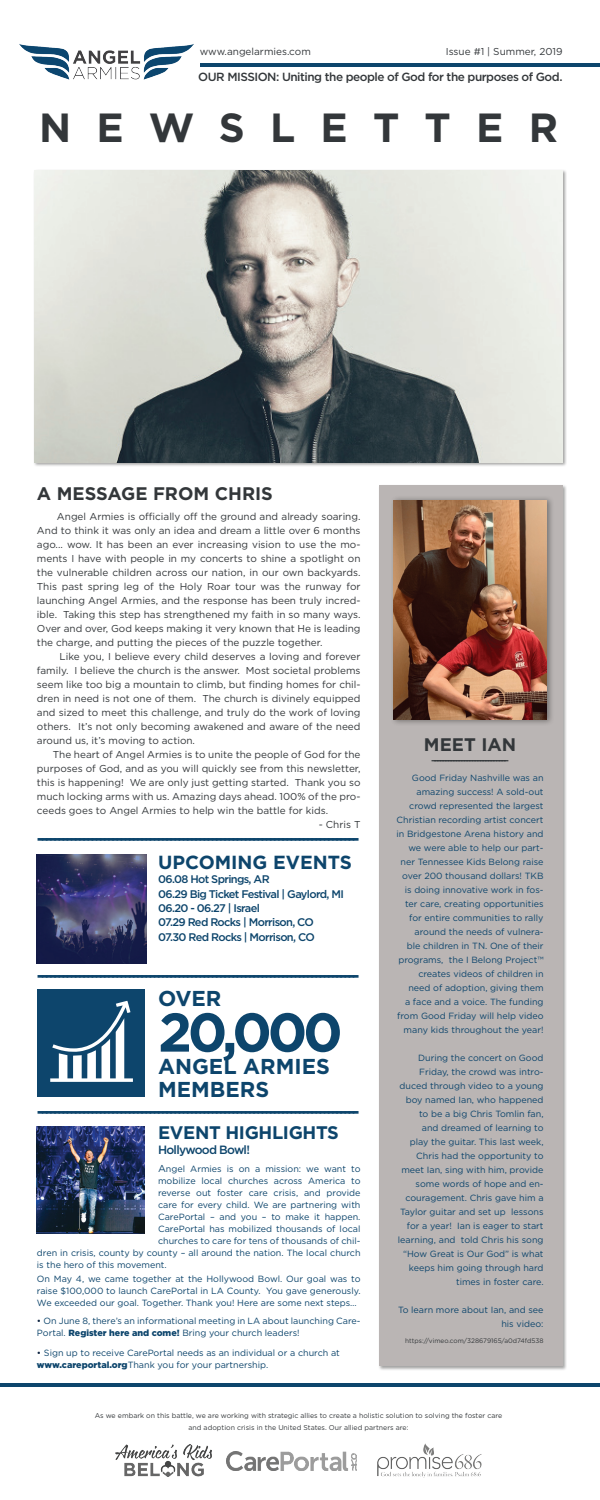
<style>
.page{position:relative;width:600px;height:1500px;background:#fff}
.page>*{position:absolute;margin:0;border:0;box-sizing:border-box;transform-origin:0 0}
.t1{font:700 54.5px "Gotham";color:#0d456c}
.t2{font:700 40.7px "Gotham";letter-spacing:.62em;color:#33373a}
.t3{font:700 21.5px/22.6px "Gotham";color:#0d456c}
.t4{font:700 19px "Gotham";color:#0d456c}
.t5{font:700 18.2px "Gotham";letter-spacing:-.02em;color:#0d456c}
.t6{font:18.2px "Myriad Pro";color:#33373a}
.t7{font:700 18.2px "Gotham";color:#33373a}
.t8{font:500 12px "Gotham";letter-spacing:-.06em;color:#0d456c}
.t9{font:500 11.8px "Gotham";letter-spacing:-.04em;color:#33373a}
.t10{font:500 11.1px/14.3px "Gotham";letter-spacing:-.06em;color:#0d456c}
.t11{font:10px/14px "Gotham";color:#33373a;text-align:justify}
.t12{font:9px/14px "Gotham";color:#0d456c;text-align:right}
.t13{font:7px/12px "Gotham";color:#33373a;text-align:center}
.t14{font:6.5px "Gotham";color:#33373a}
.s1{font-size:10px}
.s2{color:#0a213f}
.s3{font-weight:900}
</style>
<div class="page">
<div style="left:378px;top:484px;width:189px;height:886px;background:#040503;opacity:.37"></div>
<div style="left:379px;top:485px;width:184px;height:881px;background:#bab5b4"></div>
<div style="left:390px;top:495px;width:164px;height:232px;background:#040503;opacity:.38"></div>
<img style="left:394px;top:500px;width:153px;height:220px">
<img style="left:116px;top:1445px;width:96px;height:32px">
<img style="left:378px;top:1444px;width:103px;height:33px">
<img style="left:227px;top:1451px;width:129px;height:19px">
<img style="left:37px;top:854px;width:109px;height:110px">
<img style="left:19px;top:44px;width:174px;height:36px">
<div style="left:33px;top:169px;width:534px;height:298px;background:#040503;opacity:.37"></div>
<img style="left:35px;top:170px;width:528px;height:292px">
<hr style="left:201px;top:64px;width:399px;height:3px;background:#0d456c">
<hr style="left:0;top:1383px;width:600px;height:4px;background:#0d456c">
<div style="left:37px;top:990px;width:107px;height:107px;background:#0d456c"></div>
<svg style="left:50px;top:1001px;width:83px;height:81px"></svg>
<img style="left:37px;top:1126px;width:107px;height:107px">
<p class="t11" style="left:200px;top:45px;width:113px">www.angelarmies.com</p>
<p class="t11" style="left:446px;top:45px;width:118px">Issue #1 | Summer, 2019</p>
<h3 class="t9" style="left:198px;top:70px;width:366px">OUR MISSION: Uniting the people of God for the purposes of God.</h3>
<h2 class="t2" style="left:39px;top:104px;width:521px">NEWSLETTER</h2>
<h3 class="t7" style="left:37px;top:483px;width:237px">A MESSAGE FROM CHRIS</h3>
<p class="t11" style="left:37px;top:509px;width:325px;text-indent:20px">Angel Armies is officially off the ground and already soaring.<br>And to think it was only an idea and dream a little over 6 months ago... wow. It has been an ever increasing vision to use the mo&shy;ments I have with people in my concerts to shine a spotlight on the vulnerable children across our nation, in our own backyards.<br>This past spring leg of the Holy Roar tour was the runway for launching Angel Armies, and the response has been truly incred&shy;ible. Taking this step has strengthened my faith in so many ways.<br>Over and over, God keeps making it very known that He is leading the charge, and putting the pieces of the puzzle together.</p>
<p class="t11" style="left:37px;top:649px;width:325px;text-indent:23px">Like you, I believe every child deserves a loving and forever family. I believe the church is the answer. Most societal problems seem like too big a mountain to climb, but finding homes for chil&shy;dren in need is not one of them. The church is divinely equipped and sized to meet this challenge, and truly do the work of loving others. It’s not only becoming awakened and aware of the need around us, it’s moving to action.</p>
<p class="t11" style="left:37px;top:747px;width:325px;text-indent:16px">The heart of Angel Armies is to unite the people of God for the purposes of God, and as you will quickly see from this newsletter, this is happening! We are only just getting started. Thank you so much locking arms with us. Amazing days ahead. 100% of the pro&shy;ceeds goes to Angel Armies to help win the battle for kids.</p>
<p class="t11" style="left:319px;top:817px;width:43px">- Chris T</p>
<h3 class="t5" style="left:37px;top:828px;width:324px">-----------------------------------------------------------------------------</h3>
<h3 class="t4" style="left:158px;top:851px;width:195px">UPCOMING EVENTS</h3>
<p class="t10" style="left:158px;top:872px;width:187px">06.08 Hot Springs, AR<br>06.29 Big Ticket Festival | Gaylord, MI<br>06.20 - 06.27 | Israel<br>07.29 Red Rocks | Morrison, CO<br>07.30 Red Rocks | Morrison, CO</p>
<h3 class="t5" style="left:37px;top:965px;width:324px">-----------------------------------------------------------------------------</h3>
<h3 class="t3" style="left:158px;top:987px;width:65px">OVER</h3>
<h1 class="t1" style="left:158px;top:1001px;width:186px">20,000</h1>
<h3 class="t3" style="left:158px;top:1055px;width:173px">ANGEL ARMIES<br>MEMBERS</h3>
<h3 class="t5" style="left:37px;top:1101px;width:324px">-----------------------------------------------------------------------------</h3>
<h3 class="t5" style="left:158px;top:1122px;width:182px">EVENT HIGHLIGHTS</h3>
<h3 class="t8" style="left:158px;top:1142px;width:93px">Hollywood Bowl!</h3>
<p class="t12" style="left:158px;top:1161px;width:204px"><span class="s1">A</span>ngel Armies is on a mission: we want to</p>
<p class="t12" style="left:158px;top:1173px;width:204px">mobilize local churches across America to</p>
<p class="t12" style="left:158px;top:1185px;width:204px">reverse out foster care crisis, and provide</p>
<p class="t12" style="left:158px;top:1197px;width:204px">care for every child. We are partnering with</p>
<p class="t12" style="left:158px;top:1209px;width:204px">CarePortal – and you – to make it happen.</p>
<p class="t12" style="left:158px;top:1221px;width:204px">CarePortal has mobilized thousands of local</p>
<p class="t12" style="left:158px;top:1233px;width:204px">churches to care for tens of thousands of chil-</p>
<p class="t12" style="left:37px;top:1245px;width:325px">dren in crisis, county by county – all around the nation. The local church</p>
<p class="t12" style="left:37px;top:1257px;width:131px">is the hero of this movement.</p>
<p class="t12" style="left:37px;top:1272px;width:325px;line-height:12px;text-align:justify">On May 4, we came together at the Hollywood Bowl. Our goal was to raise $100,000 to launch CarePortal in LA County. You gave generously.<br>We exceeded our goal. Together. Thank you! Here are some next steps…</p>
<p class="t12" style="left:37px;top:1314px;width:325px;line-height:12px;text-align:left"><span class="s2">•</span> On June 8, there’s an informational meeting in LA about launching Care-<br>Portal. <span class="s3">Register here and come!</span> Bring your church leaders!</p>
<p class="t12" style="left:37px;top:1346px;width:304px;line-height:12px;text-align:left"><span class="s2">•</span> Sign up to receive CarePortal needs as an individual or a church at <span class="s3">www.careportal.org</span>Thank you for your partnership.</p>
<h3 class="t7" style="left:424px;top:734px;width:94px">MEET IAN</h3>
<h3 class="t6" style="left:431px;top:750px;width:79px">----------------------------</h3>
<p class="t12" style="left:397px;top:771px;width:149px">Good Friday Nashville was an amazing success! A sold-out crowd represented the largest<br>Christian recording artist concert in Bridgestone Arena history and we were able to help our part&shy;ner Tennessee Kids Belong raise over 200 thousand dollars! TKB is doing innovative work in fos&shy;ter care, creating opportunities for entire communities to rally around the needs of vulnera-<br>ble children in TN. One of their programs, the I Belong Project™ creates videos of children in need of adoption, giving them<br>a face and a voice. The funding from Good Friday will help video many kids throughout the year!</p>
<p class="t12" style="left:398px;top:1051px;width:147px">During the concert on Good<br>Friday, the crowd was intro&shy;duced through video to a young boy named Ian, who happened to be a big Chris Tomlin fan,<br>and dreamed of learning to<br>play the guitar. This last week,<br>Chris had the opportunity to meet Ian, sing with him, provide some words of hope and en&shy;couragement. Chris gave him a<br>Taylor guitar and set up lessons for a year! Ian is eager to start learning, and told Chris his song “How Great is Our God” is what keeps him going through hard times in foster care.</p>
<p class="t12" style="left:398px;top:1303px;width:147px">To learn more about Ian, and see his video:</p>
<p class="t14" style="left:405px;top:1337px;width:140px">https://vimeo.com/328679165/a0d74fd538</p>
<p class="t13" style="left:95px;top:1410px;width:409px">As we embark on this battle, we are working with strategic allies to create a holistic solution to solving the foster care and adoption crisis in the United States. Our allied partners are:</p>
</div>
